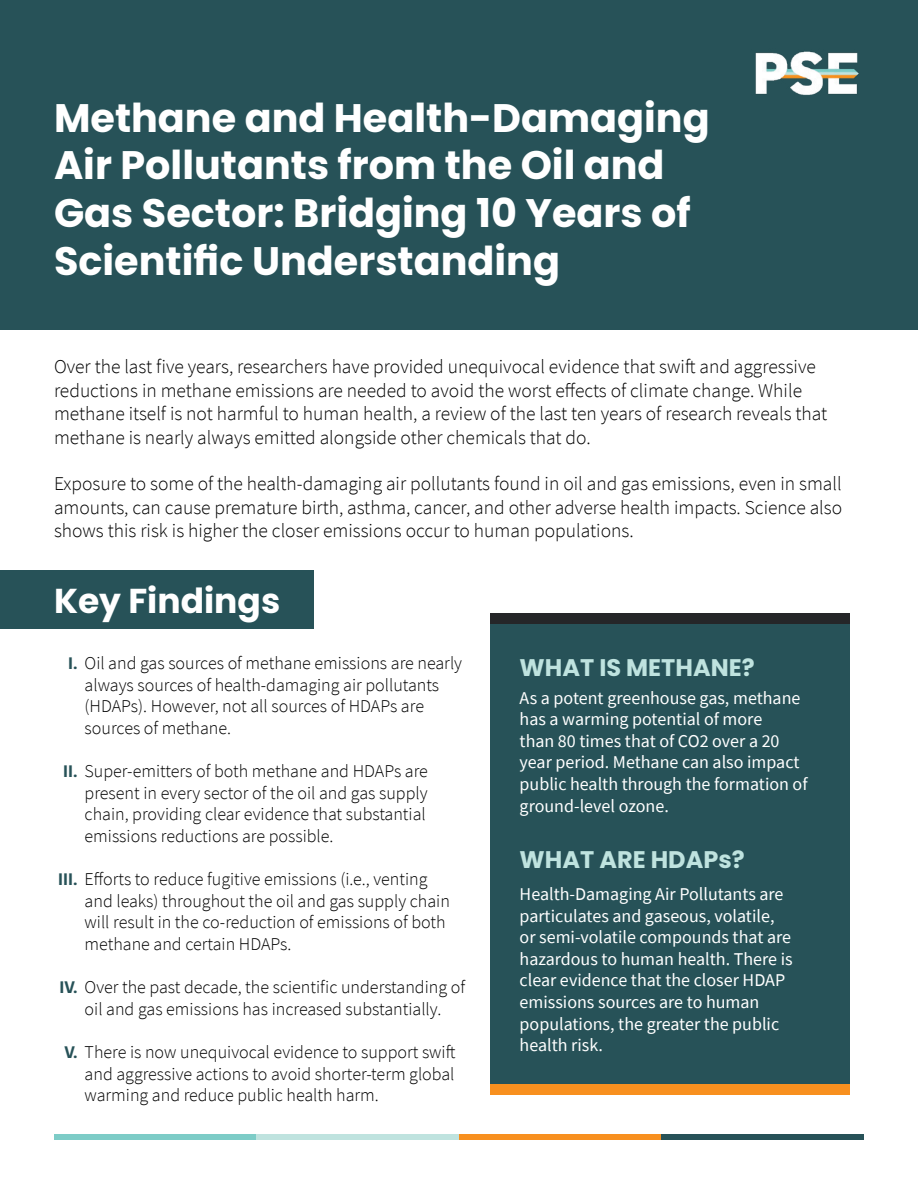
<style>
.page{position:relative;width:918px;height:1188px;background:#fff}
.page>*{position:absolute;margin:0;border:0;box-sizing:border-box;transform-origin:0 0}
.t1{font:700 39.75px/47.7px "Poppins";color:#fff}
.t2{font:700 34.5px "Poppins";color:#fff}
.t3{font:700 24px "Poppins";color:#bfe3df}
.t4{font:300 19.5px/23.4px "Source Sans Pro";color:#000}
.t5{font:300 18px/21.6px "Source Sans Pro";color:#000}
.t6{font:18px/21.6px "Source Sans Pro";color:#fff}
.s1{font-family:"Karmina Sans";font-weight:700;color:#275258}
</style>
<div class="page">
<div style="left:0;top:0;width:918px;height:329px;background:#275258"></div>
<div style="left:0;top:571px;width:313px;height:58px;background:#275258"></div>
<div style="left:490px;top:624px;width:360px;height:461px;background:#275258"></div>
<div style="left:54px;top:1134px;width:202px;height:5px;background:#7dccc7"></div>
<div style="left:256px;top:1134px;width:203px;height:5px;background:#bfe3df"></div>
<div style="left:459px;top:1134px;width:203px;height:5px;background:#f8901f"></div>
<div style="left:662px;top:1134px;width:202px;height:5px;background:#275258"></div>
<div style="left:490px;top:1085px;width:360px;height:10px;background:#f8901f"></div>
<div style="left:490px;top:613px;width:360px;height:11px;background:#252628"></div>
<img style="left:755px;top:51px;width:104px;height:44px">
<h1 class="t1" style="left:54px;top:94px;width:657px">Methane and Health-Damaging<br>Air Pollutants from the Oil and<br>Gas Sector: Bridging 10 Years of<br>Scientific Understanding</h1>
<p class="t4" style="left:54px;top:355px;width:775px">Over the last five years, researchers have provided unequivocal evidence that swift and aggressive reductions in methane emissions are needed to avoid the worst effects of climate change. While methane itself is not harmful to human health, a review of the last ten years of research reveals that methane is nearly always emitted alongside other chemicals that do.</p>
<p class="t4" style="left:54px;top:472px;width:790px;text-align:justify">Exposure to some of the health-damaging air pollutants found in oil and gas emissions, even in small amounts, can cause premature birth, asthma, cancer, and other adverse health impacts. Science also shows this risk is higher the closer emissions occur to human populations.</p>
<h2 class="t2" style="left:54px;top:581px;width:228px">Key Findings</h2>
<p class="t5" style="left:85px;top:652px;width:379px;text-indent:-16px"><span class="s1">I.</span> Oil and gas sources of methane emissions are nearly always sources of health-damaging air pollutants (HDAPs). However, not all sources of HDAPs are sources of methane.</p>
<p class="t5" style="left:85px;top:760px;width:345px;text-indent:-21px"><span class="s1">II.</span> Super-emitters of both methane and HDAPs are present in every sector of the oil and gas supply chain, providing clear evidence that substantial emissions reductions are possible.</p>
<p class="t5" style="left:85px;top:868px;width:367px;text-indent:-26px"><span class="s1">III.</span> Efforts to reduce fugitive emissions (i.e., venting and leaks) throughout the oil and gas supply chain will result in the co-reduction of emissions of both methane and certain HDAPs.</p>
<p class="t5" style="left:60px;top:976px;width:407px;text-align:center"><span class="s1">IV.</span> Over the past decade, the scientific understanding of oil and gas emissions has increased substantially.</p>
<p class="t5" style="left:85px;top:1041px;width:372px;text-align:justify;text-indent:-20px"><span class="s1">V.</span> There is now unequivocal evidence to support swift and aggressive actions to avoid shorter-term global warming and reduce public health harm.</p>
<h3 class="t3" style="left:520px;top:653px;width:237px">WHAT IS METHANE?</h3>
<p class="t6" style="left:520px;top:687px;width:290px">As a potent greenhouse gas, methane has a warming potential of more<br>than 80 times that of CO2 over a 20 year period. Methane can also impact public health through the formation of ground-level ozone.</p>
<h3 class="t3" style="left:520px;top:846px;width:227px">WHAT ARE HDAPs?</h3>
<p class="t6" style="left:520px;top:883px;width:275px">Health-Damaging Air Pollutants are particulates and gaseous, volatile, or semi-volatile compounds that are hazardous to human health. There is clear evidence that the closer HDAP emissions sources are to human populations, the greater the public health risk.</p>
</div>
